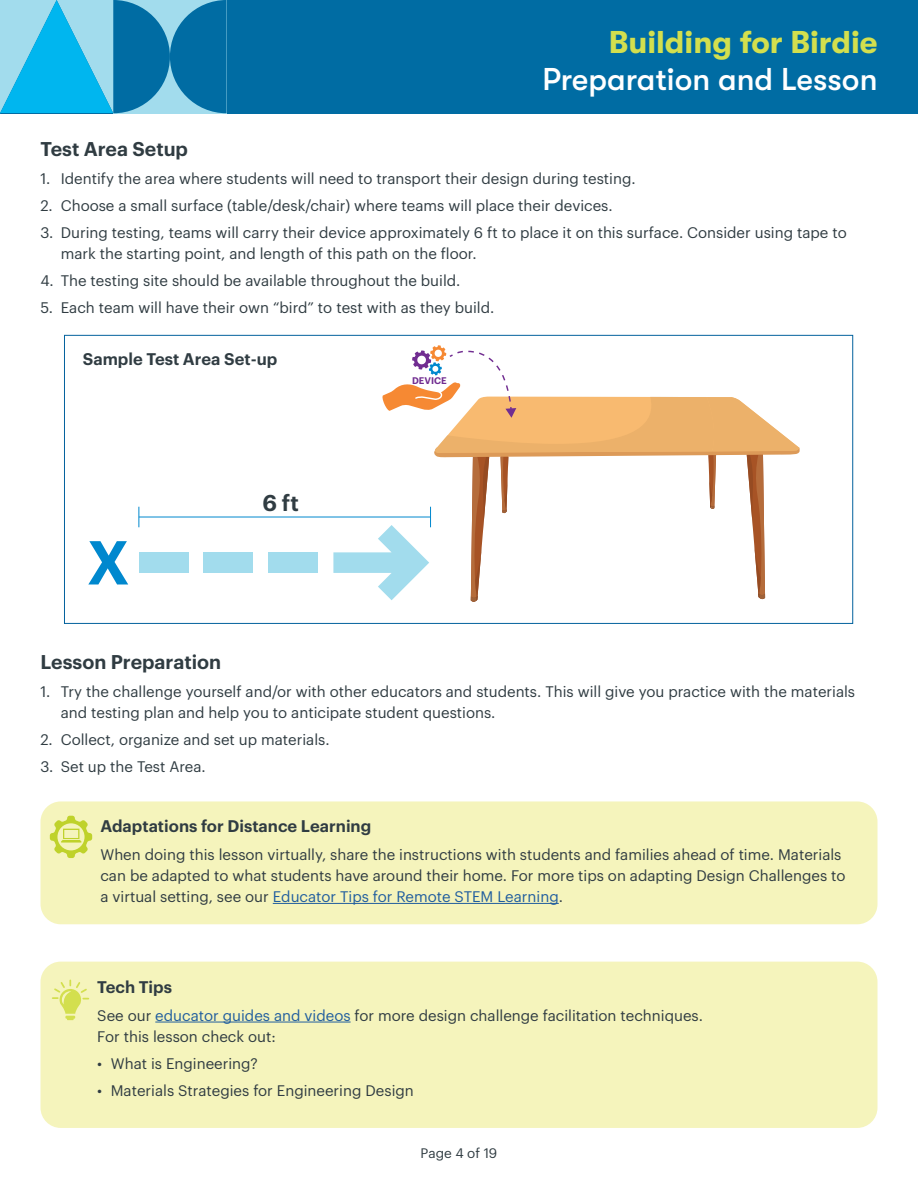
<style>
.page{position:relative;width:918px;height:1188px;background:#fff}
.page>*{position:absolute;margin:0;border:0;box-sizing:border-box;transform-origin:0 0}
.t1{font:600 60.6px "Graphik";color:#0088ce}
.t2{font:500 31.5px "GT Walsheim";color:#fff}
.t3{font:700 31.5px "GT Walsheim";color:#d3df4e}
.t4{font:600 22.35px "Graphik";color:#303c42}
.t5{font:600 19.5px "Graphik";color:#303c42}
.t6{font:600 16.5px "Graphik";color:#303c42}
.t7{font:15px/21px "Graphik";color:#303c42}
.t8{font:13.5px "Graphik";color:#303c42}
.t9{font:600 9.45px "Graphik";color:#712d91}
.s1{color:#215e9e}
</style>
<div class="page">
<div style="left:268px;top:552px;width:50px;height:21px;background:#a2dced"></div>
<div style="left:203px;top:552px;width:50px;height:21px;background:#a2dced"></div>
<div style="left:139px;top:552px;width:49px;height:21px;background:#a2dced"></div>
<svg style="left:139px;top:507px;width:1px;height:20px"></svg>
<hr style="left:139px;top:517px;width:292px;height:1px;background:#0088ce">
<svg style="left:333px;top:345px;width:467px;height:257px"></svg>
<div style="left:40px;top:962px;width:838px;height:166px;background:#f5f4bc;border-radius:20px"></div>
<hr style="left:155px;top:1022px;width:196px;height:1px;background:#215e9e">
<svg style="left:52px;top:980px;width:37px;height:40px"></svg>
<div style="left:40px;top:801px;width:838px;height:123px;background:#f5f4bc;border-radius:20px"></div>
<hr style="left:273px;top:903px;width:286px;height:1px;background:#215e9e">
<svg style="left:50px;top:816px;width:42px;height:42px"></svg>
<div style="left:0;top:0;width:918px;height:113px;background:#006ca3"></div>
<svg style="left:0;top:0;width:227px;height:113px"></svg>
<h2 class="t3" style="left:609px;top:24px;width:270px">Building for Birdie</h2>
<h2 class="t2" style="left:543px;top:62px;width:336px">Preparation and Lesson</h2>
<h3 class="t5" style="left:40px;top:134px;width:149px">Test Area Setup</h3>
<p class="t7" style="left:40px;top:167px;width:597px">1. Identify the area where students will need to transport their design during testing.</p>
<p class="t7" style="left:40px;top:194px;width:574px">2. Choose a small surface (table/desk/chair) where teams will place their devices.</p>
<p class="t7" style="left:61px;top:221px;width:788px;text-indent:-20px">3. During testing, teams will carry their device approximately 6 ft to place it on this surface. Consider using tape to mark the starting point, and length of this path on the floor.</p>
<p class="t7" style="left:40px;top:269px;width:421px">4. The testing site should be available throughout the build.</p>
<p class="t7" style="left:40px;top:296px;width:455px">5. Each team will have their own “bird” to test with as they build.</p>
<p class="t6" style="left:83px;top:347px;width:196px">Sample Test Area Set-up</p>
<h1 class="t1" style="left:86px;top:516px;width:45px">X</h1>
<h3 class="t4" style="left:262px;top:486px;width:38px">6 ft</h3>
<p class="t9" style="left:412px;top:373px;width:36px">DEVICE</p>
<h3 class="t5" style="left:40px;top:647px;width:182px">Lesson Preparation</h3>
<p class="t7" style="left:61px;top:680px;width:796px;text-indent:-20px">1. Try the challenge yourself and/or with other educators and students. This will give you practice with the materials and testing plan and help you to anticipate student questions.</p>
<p class="t7" style="left:40px;top:728px;width:291px">2. Collect, organize and set up materials.</p>
<p class="t7" style="left:40px;top:755px;width:167px">3. Set up the Test Area.</p>
<p class="t6" style="left:100px;top:814px;width:272px">Adaptations for Distance Learning</p>
<p class="t7" style="left:100px;top:843px;width:747px">When doing this lesson virtually, share the instructions with students and families ahead of time. Materials can be adapted to what students have around their home. For more tips on adapting Design Challenges to a virtual setting, see our <span class="s1">Educator Tips for Remote STEM Learning</span>.</p>
<p class="t6" style="left:97px;top:974px;width:76px">Tech Tips</p>
<p class="t7" style="left:97px;top:1003px;width:607px">See our <span class="s1">educator guides and videos</span> for more design challenge facilitation techniques.<br>For this lesson check out:</p>
<p class="t7" style="left:97px;top:1052px;width:162px">• What is Engineering?</p>
<p class="t7" style="left:97px;top:1079px;width:318px">• Materials Strategies for Engineering Design</p>
<p class="t8" style="left:421px;top:1143px;width:78px">Page 4 of 19</p>
</div>
